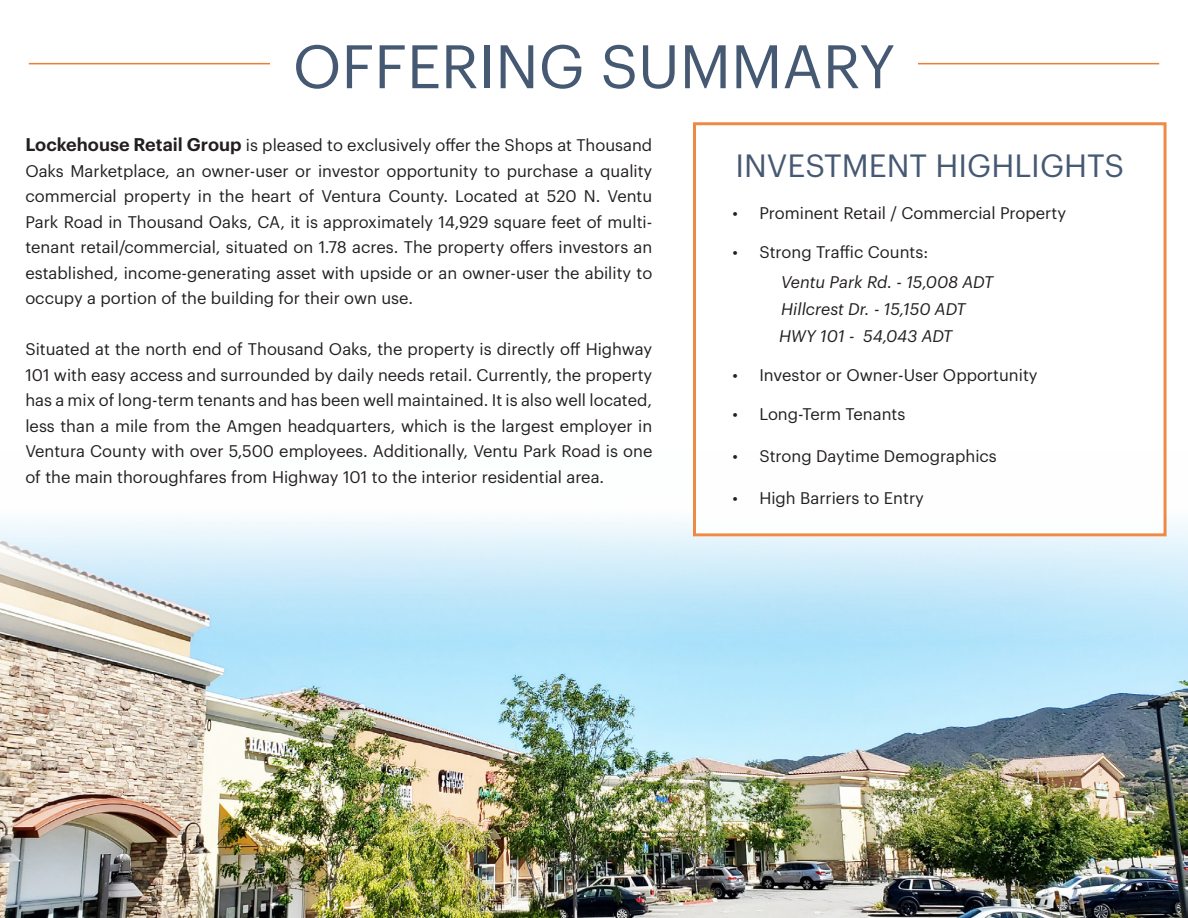
<style>
.page{position:relative;width:1188px;height:918px;background:#fff}
.page>*{position:absolute;margin:0;border:0;box-sizing:border-box;transform-origin:0 0}
.t1{font:60px "Graphik";color:#465973}
.t2{font:31.5px "Graphik";color:#465973}
.t3{font:16.5px/25.5px "Graphik";color:#231f20;text-align:justify}
.t4{font:italic 16.5px/30px "Graphik";color:#231f20}
.s1{font-weight:600;font-size:18px}
.s2{font-style:normal}
</style>
<div class="page">
<hr style="left:29px;top:63px;width:241px;height:1px;background:#ed7d31">
<hr style="left:918px;top:63px;width:241px;height:1px;background:#ed7d31">
<img style="left:0;top:521px;width:1188px;height:397px">
<div style="left:695px;top:123px;width:470px;height:413px;background:#fff"></div>
<div style="left:693px;top:122px;width:474px;height:414px;border:3px solid #ed7d31"></div>
<p class="t1" style="left:293px;top:21px;width:604px">OFFERING SUMMARY</p>
<p class="t3" style="left:25px;top:131px;width:629px"><span class="s1">Lockehouse Retail Group</span> is pleased to exclusively offer the Shops at Thousand Oaks Marketplace, an owner-user or investor opportunity to purchase a quality commercial property in the heart of Ventura County. Located at 520 N. Ventu Park Road in Thousand Oaks, CA, it is approximately 14,929 square feet of multi&shy;tenant retail/commercial, situated on 1.78 acres. The property offers investors an established, income-generating asset with upside or an owner-user the ability to occupy a portion of the building for their own use.</p>
<p class="t3" style="left:25px;top:335px;width:629px">Situated at the north end of Thousand Oaks, the property is directly off Highway 101 with easy access and surrounded by daily needs retail. Currently, the property has a mix of long-term tenants and has been well maintained. It is also well located, less than a mile from the Amgen headquarters, which is the largest employer in Ventura County with over 5,500 employees. Additionally, Ventu Park Road is one of the main thoroughfares from Highway 101 to the interior residential area.</p>
<p class="t2" style="left:735px;top:142px;width:390px">INVESTMENT HIGHLIGHTS</p>
<p class="t3" style="left:732px;top:199px;width:335px">• Prominent Retail / Commercial Property</p>
<p class="t4" style="left:781px;top:236px;width:214px;text-indent:-49px"><span class="s2">• Strong Traffic Counts:<br></span>Ventu Park Rd. - 15,008 ADT</p>
<p class="t4" style="left:779px;top:294px;width:188px;line-height:27px">Hillcrest Dr. - 15,150 ADT<br>HWY 101 - 54,043 ADT</p>
<p class="t3" style="left:732px;top:361px;width:307px">• Investor or Owner-User Opportunity</p>
<p class="t3" style="left:732px;top:400px;width:174px">• Long-Term Tenants</p>
<p class="t3" style="left:732px;top:442px;width:266px">• Strong Daytime Demographics</p>
<p class="t3" style="left:732px;top:484px;width:193px">• High Barriers to Entry</p>
</div>
